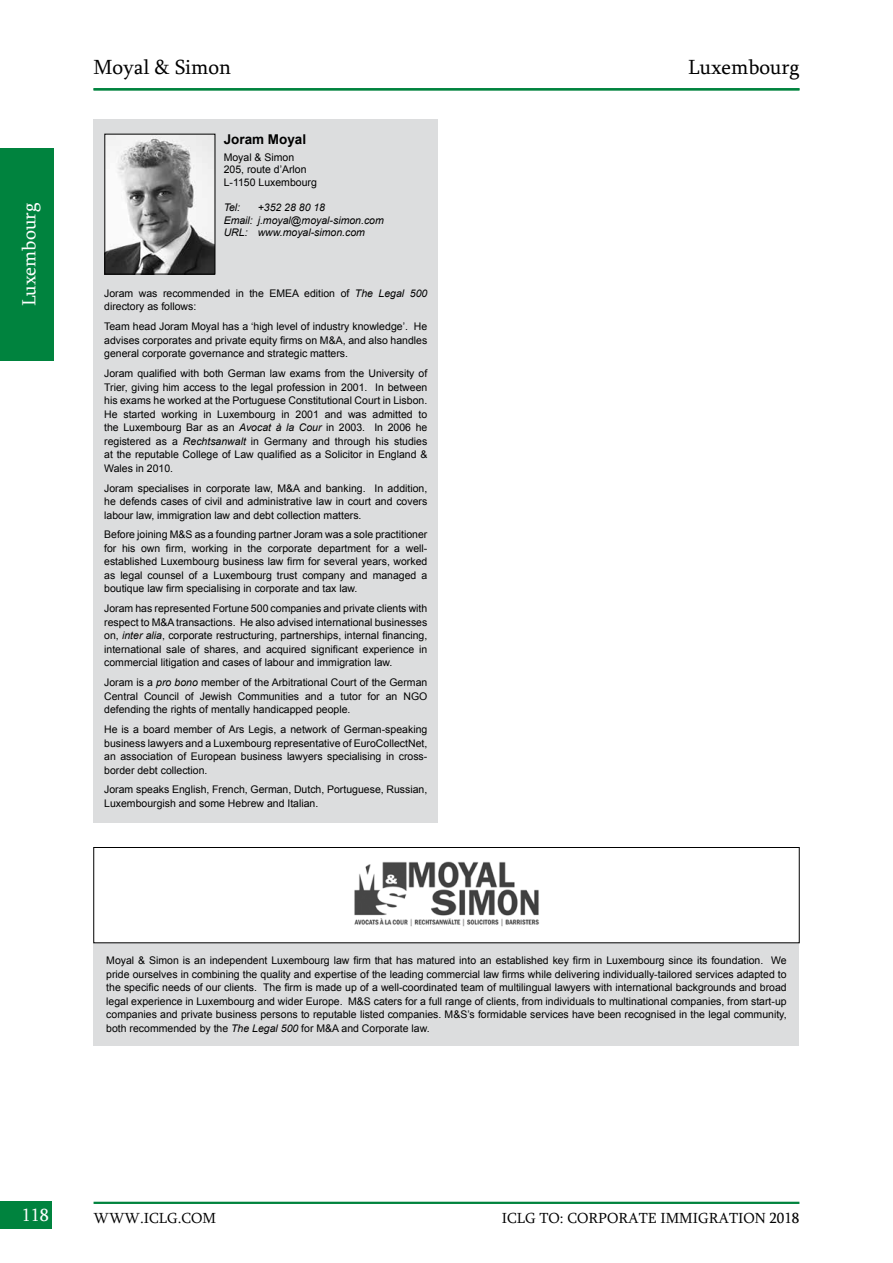
<style>
.page{position:relative;width:893px;height:1263px;background:#fff}
.page>*{position:absolute;margin:0;border:0;box-sizing:border-box;transform-origin:0 0}
.t1{font:21px "Sylfaen";color:#000}
.t2{font:19.5px "Sylfaen";color:#fff}
.t3{font:18px "Sylfaen";color:#fff}
.t4{font:15px "Sylfaen";color:#000}
.t5{font:700 13.5px "Arial";color:#000}
.t6{font:10.5px/13.5px "Arial";color:#000;text-align:justify}
.t7{font:italic 10.5px/12.6px "Arial";color:#000}
.s1{font-style:italic}
</style>
<div class="page">
<div style="left:0;top:1201px;width:52px;height:28px;background:#00833e"></div>
<hr style="left:94px;top:1202px;width:705px;height:2px;background:#00833e">
<div style="left:0;top:148px;width:53px;height:213px;background:#00833e"></div>
<hr style="left:94px;top:88px;width:705px;height:2px;background:#00833e">
<div style="left:94px;top:943px;width:705px;height:103px;background:#dcddde"></div>
<div style="left:94px;top:119px;width:344px;height:703px;background:#dcddde"></div>
<img style="left:107px;top:136px;width:106px;height:136px">
<div style="left:105px;top:134px;width:110px;height:140px;border:1px solid #000"></div>
<img style="left:354px;top:861px;width:185px;height:66px">
<div style="left:94px;top:847px;width:705px;height:96px;border:1px solid #000"></div>
<h2 class="t2" style="left:16px;top:306px;width:105px;rotate:-90deg">Luxembourg</h2>
<h1 class="t1" style="left:94px;top:53px;width:139px">Moyal &amp; Simon</h1>
<h1 class="t1" style="left:688px;top:53px;width:113px">Luxembourg</h1>
<p class="t5" style="left:224px;top:130px;width:84px">Joram Moyal</p>
<p class="t6" style="left:224px;top:151px;width:95px;line-height:12.6px;text-align:left">Moyal &amp; Simon<br>205, route d’Arlon<br>L-1150 Luxembourg</p>
<p class="t7" style="left:224px;top:201px;width:18px">Tel:</p>
<p class="t7" style="left:224px;top:201px;width:162px;text-indent:34px">+352 28 80 18<br>Email: j.moyal@moyal-simon.com<br>URL: www.moyal-simon.com</p>
<p class="t6" style="left:104px;top:286px;width:325px">Joram was recommended in the EMEA edition of <span class="s1">The Legal 500 </span>directory as follows:</p>
<p class="t6" style="left:104px;top:320px;width:325px">Team head Joram Moyal has a ‘high level of industry knowledge’. He advises corporates and private equity firms on M&amp;A, and also handles general corporate governance and strategic matters.</p>
<p class="t6" style="left:104px;top:367px;width:325px">Joram qualified with both German law exams from the University of Trier, giving him access to the legal profession in 2001. In between his exams he worked at the Portuguese Constitutional Court in Lisbon.<br>He started working in Luxembourg in 2001 and was admitted to the Luxembourg Bar as an <span class="s1">Avocat à la Cour</span> in 2003. In 2006 he registered as a <span class="s1">Rechtsanwalt</span> in Germany and through his studies at the reputable College of Law qualified as a Solicitor in England &amp; Wales in 2010.</p>
<p class="t6" style="left:104px;top:481px;width:325px">Joram specialises in corporate law, M&amp;A and banking. In addition, he defends cases of civil and administrative law in court and covers labour law, immigration law and debt collection matters.</p>
<p class="t6" style="left:104px;top:528px;width:325px">Before joining M&amp;S as a founding partner Joram was a sole practitioner for his own firm, working in the corporate department for a well&shy;established Luxembourg business law firm for several years, worked as legal counsel of a Luxembourg trust company and managed a boutique law firm specialising in corporate and tax law.</p>
<p class="t6" style="left:104px;top:602px;width:325px">Joram has represented Fortune 500 companies and private clients with respect to M&amp;A transactions. He also advised international businesses on, <span class="s1">inter alia</span>, corporate restructuring, partnerships, internal financing, international sale of shares, and acquired significant experience in commercial litigation and cases of labour and immigration law.</p>
<p class="t6" style="left:104px;top:676px;width:325px">Joram is a <span class="s1">pro bono</span> member of the Arbitrational Court of the German Central Council of Jewish Communities and a tutor for an NGO defending the rights of mentally handicapped people.</p>
<p class="t6" style="left:104px;top:723px;width:325px">He is a board member of Ars Legis, a network of German-speaking business lawyers and a Luxembourg representative of EuroCollectNet, an association of European business lawyers specialising in cross&shy;border debt collection.</p>
<p class="t6" style="left:104px;top:783px;width:325px">Joram speaks English, French, German, Dutch, Portuguese, Russian,<br>Luxembourgish and some Hebrew and Italian.</p>
<p class="t6" style="left:106px;top:954px;width:682px">Moyal &amp; Simon is an independent Luxembourg law firm that has matured into an established key firm in Luxembourg since its foundation. We pride ourselves in combining the quality and expertise of the leading commercial law firms while delivering individually-tailored services adapted to the specific needs of our clients. The firm is made up of a well-coordinated team of multilingual lawyers with international backgrounds and broad legal experience in Luxembourg and wider Europe. M&amp;S caters for a full range of clients, from individuals to multinational companies, from start-up companies and private business persons to reputable listed companies. M&amp;S’s formidable services have been recognised in the legal community, both recommended by the <span class="s1">The Legal 500</span> for M&amp;A and Corporate law.</p>
<h3 class="t3" style="left:22px;top:1202px;width:29px">118</h3>
<h3 class="t4" style="left:94px;top:1208px;width:124px">WWW.ICLG.COM</h3>
<h3 class="t4" style="left:502px;top:1208px;width:299px">ICLG TO: CORPORATE IMMIGRATION 2018</h3>
</div>
